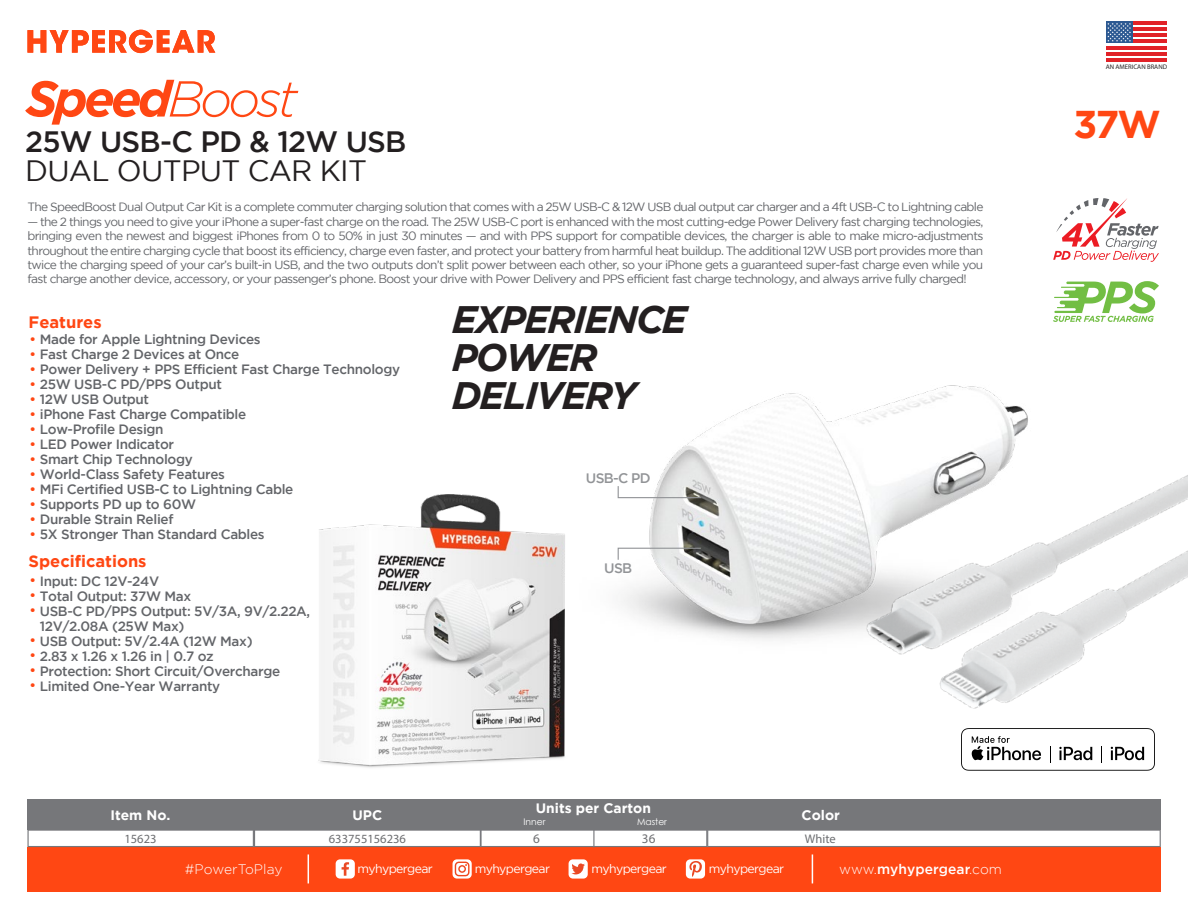
<style>
.page{position:relative;width:1188px;height:917px;background:#fff}
.page>*{position:absolute;margin:0;border:0;box-sizing:border-box;transform-origin:0 0}
.t1{font:italic 700 50.4px "Gotham";letter-spacing:-.075em;color:#ff4713}
.t2{font:700 38.55px "Gotham";color:#ff4713}
.t3{font:italic 700 38.25px/38.2px "Gotham";letter-spacing:-.05em;color:#231f20}
.t4{font:500 29.4px "Gotham";letter-spacing:-.025em;color:#231f20}
.t5{font:29.4px "Gotham";letter-spacing:-.025em;color:#231f20}
.t6{font:700 16.5px "Gotham";color:#ff4713}
.t7{font:700 13.8px "Gotham";color:#fff}
.t8{font:500 13.8px "Gotham";letter-spacing:.01em;color:#fff}
.t9{font:300 13.8px "Gotham";letter-spacing:.005em;color:#fff}
.t10{font:500 13.8px "Gotham";letter-spacing:-.05em;color:#929497}
.t11{font:500 13.5px "Gotham";letter-spacing:-.025em;color:#636569}
.t12{font:13.2px "Myriad Pro";color:#6d6e71}
.t13{font:12.6px "Myriad Pro";color:#6d6e71}
.t14{font:12.3px "Gotham";letter-spacing:-.05em;color:#fff}
.t15{font:12px/14.4px "Gotham";letter-spacing:-.06em;color:#636569;text-align:justify}
.t16{font:9.15px "Century Gothic";color:#fff}
.t17{font:6.6px "Myriad Pro";color:#231f20}
.s1{font-weight:300}
.s2{color:#ff4713}
</style>
<div class="page">
<div style="left:1106px;top:22px;width:61px;height:39px;background:linear-gradient(to right,#fafbfc,#fdfdfe)"></div>
<hr style="left:1106px;top:22px;width:61px;height:3px;background:#e12228">
<hr style="left:1106px;top:28px;width:61px;height:3px;background:#e12228">
<hr style="left:1106px;top:34px;width:61px;height:3px;background:#e12228">
<hr style="left:1106px;top:40px;width:61px;height:3px;background:#e12228">
<hr style="left:1106px;top:46px;width:61px;height:3px;background:#e12228">
<hr style="left:1106px;top:52px;width:61px;height:3px;background:#e12228">
<hr style="left:1106px;top:58px;width:61px;height:3px;background:#e12228">
<div style="left:1106px;top:22px;width:26px;height:21px;background:#2c5992"></div>
<svg style="left:1107px;top:23px;width:24px;height:19px"></svg>
<img style="left:621px;top:393px;width:204px;height:248px">
<img style="left:318px;top:494px;width:247px;height:274px">
<div style="left:27px;top:847px;width:1134px;height:44px;background:#ff4713"></div>
<div style="left:336px;top:859px;width:19px;height:19px;background:#fff;border-radius:4px"></div>
<svg style="left:342px;top:862px;width:7px;height:13px"></svg>
<div style="left:569px;top:859px;width:19px;height:19px;background:#fff;border-radius:4px"></div>
<svg style="left:571px;top:863px;width:14px;height:11px"></svg>
<div style="left:686px;top:859px;width:19px;height:19px;background:#fff;border-radius:4px"></div>
<svg style="left:689px;top:861px;width:13px;height:15px"></svg>
<svg style="left:308px;top:854px;width:1px;height:29px"></svg>
<svg style="left:812px;top:854px;width:1px;height:29px"></svg>
<svg style="left:453px;top:859px;width:19px;height:19px"></svg>
<div style="left:27px;top:799px;width:1134px;height:30px;background:#76777a"></div>
<svg style="left:27px;top:829px;width:1134px;height:18px"></svg>
<svg style="left:27px;top:30px;width:188px;height:23px"></svg>
<svg style="left:1053px;top:198px;width:106px;height:64px"></svg>
<svg style="left:1054px;top:281px;width:105px;height:16px"></svg>
<img style="left:825px;top:297px;width:363px;height:474px">
<svg style="left:617px;top:485px;width:85px;height:14px"></svg>
<svg style="left:617px;top:547px;width:85px;height:14px"></svg>
<h1 class="t1" style="left:26px;top:70px;width:273px">Speed<span class="s1">Boost</span></h1>
<h3 class="t4" style="left:25px;top:125px;width:383px">25W USB-C PD &amp; 12W USB</h3>
<h3 class="t5" style="left:25px;top:154px;width:344px">DUAL OUTPUT CAR KIT</h3>
<p class="t15" style="left:27px;top:200px;width:958px">The SpeedBoost Dual Output Car Kit is a complete commuter charging solution that comes with a 25W USB-C &amp; 12W USB dual output car charger and a 4ft USB-C to Lightning cable</p>
<p class="t15" style="left:27px;top:214px;width:957px">— the 2 things you need to give your iPhone a super-fast charge on the road. The 25W USB-C port is enhanced with the most cutting-edge Power Delivery fast charging technologies, bringing even the newest and biggest iPhones from 0 to 50% in just 30 minutes — and with PPS support for compatible devices, the charger is able to make micro-adjustments throughout the entire charging cycle that boost its efficiency, charge even faster, and protect your battery from harmful heat buildup. The additional 12W USB port provides more than twice the charging speed of your car’s built-in USB, and the two outputs don’t split power between each other, so your iPhone gets a guaranteed super-fast charge even while you fast charge another device, accessory, or your passenger’s phone. Boost your drive with Power Delivery and PPS efficient fast charge technology, and always arrive fully charged!</p>
<h3 class="t6" style="left:29px;top:312px;width:75px">Features</h3>
<p class="t11" style="left:29px;top:332px;width:233px"><span class="s2">•</span> Made for Apple Lightning Devices</p>
<p class="t11" style="left:29px;top:347px;width:211px"><span class="s2">•</span> Fast Charge 2 Devices at Once</p>
<p class="t11" style="left:29px;top:362px;width:372px"><span class="s2">•</span> Power Delivery + PPS Efficient Fast Charge Technology</p>
<p class="t11" style="left:29px;top:377px;width:194px"><span class="s2">•</span> 25W USB-C PD/PPS Output</p>
<p class="t11" style="left:29px;top:392px;width:121px"><span class="s2">•</span> 12W USB Output</p>
<p class="t11" style="left:29px;top:407px;width:218px"><span class="s2">•</span> iPhone Fast Charge Compatible</p>
<p class="t11" style="left:29px;top:422px;width:136px"><span class="s2">•</span> Low-Profile Design</p>
<p class="t11" style="left:29px;top:437px;width:146px"><span class="s2">•</span> LED Power Indicator</p>
<p class="t11" style="left:29px;top:452px;width:165px"><span class="s2">•</span> Smart Chip Technology</p>
<p class="t11" style="left:29px;top:467px;width:197px"><span class="s2">•</span> World-Class Safety Features</p>
<p class="t11" style="left:29px;top:482px;width:265px"><span class="s2">•</span> MFi Certified USB-C to Lightning Cable</p>
<p class="t11" style="left:29px;top:497px;width:168px"><span class="s2">•</span> Supports PD up to 60W</p>
<p class="t11" style="left:29px;top:512px;width:145px"><span class="s2">•</span> Durable Strain Relief</p>
<p class="t11" style="left:29px;top:527px;width:237px"><span class="s2">•</span> 5X Stronger Than Standard Cables</p>
<h3 class="t6" style="left:29px;top:551px;width:120px">Specifications</h3>
<p class="t11" style="left:29px;top:573px;width:131px"><span class="s2">•</span> Input: DC 12V-24V</p>
<p class="t11" style="left:29px;top:588px;width:163px"><span class="s2">•</span> Total Output: 37W Max</p>
<p class="t11" style="left:29px;top:603px;width:282px"><span class="s2">•</span> USB-C PD/PPS Output: 5V/3A, 9V/2.22A,</p>
<p class="t11" style="left:29px;top:633px;width:225px"><span class="s2">•</span> USB Output: 5V/2.4A (12W Max)</p>
<p class="t11" style="left:29px;top:648px;width:186px"><span class="s2">•</span> 2.83 x 1.26 x 1.26 in | 0.7 oz</p>
<p class="t11" style="left:29px;top:663px;width:252px"><span class="s2">•</span> Protection: Short Circuit/Overcharge</p>
<p class="t11" style="left:29px;top:678px;width:192px"><span class="s2">•</span> Limited One-Year Warranty</p>
<p class="t11" style="left:40px;top:618px;width:146px">12V/2.08A (25W Max)</p>
<h3 class="t3" style="left:452px;top:299px;width:237px">EXPERIENCE<br>POWER<br>DELIVERY</h3>
<p class="t10" style="left:586px;top:470px;width:66px">USB-C PD</p>
<p class="t10" style="left:604px;top:560px;width:29px">USB</p>
<p class="t7" style="left:110px;top:806px;width:62px">Item No.</p>
<p class="t7" style="left:353px;top:806px;width:31px">UPC</p>
<p class="t7" style="left:536px;top:800px;width:117px">Units per Carton</p>
<p class="t16" style="left:524px;top:815px;width:23px">Inner</p>
<p class="t16" style="left:637px;top:815px;width:32px">Master</p>
<p class="t7" style="left:802px;top:806px;width:40px">Color</p>
<p class="t13" style="left:124px;top:830px;width:34px">15623</p>
<p class="t13" style="left:329px;top:830px;width:79px">633755156236</p>
<p class="t12" style="left:533px;top:830px;width:8px">6</p>
<p class="t12" style="left:642px;top:830px;width:15px">36</p>
<p class="t13" style="left:805px;top:830px;width:32px">White</p>
<p class="t9" style="left:185px;top:861px;width:99px">#PowerToPlay</p>
<p class="t14" style="left:357px;top:862px;width:77px">myhypergear</p>
<p class="t14" style="left:475px;top:862px;width:77px">myhypergear</p>
<p class="t14" style="left:591px;top:862px;width:77px">myhypergear</p>
<p class="t14" style="left:709px;top:862px;width:77px">myhypergear</p>
<p class="t8" style="left:839px;top:860px;width:164px"><span class="s1">www.</span>myhypergear<span class="s1">.com</span></p>
<p class="t17" style="left:1106px;top:63px;width:63px">AN AMERICAN BRAND</p>
<h2 class="t2" style="left:1074px;top:102px;width:89px">37W</h2>
</div>
